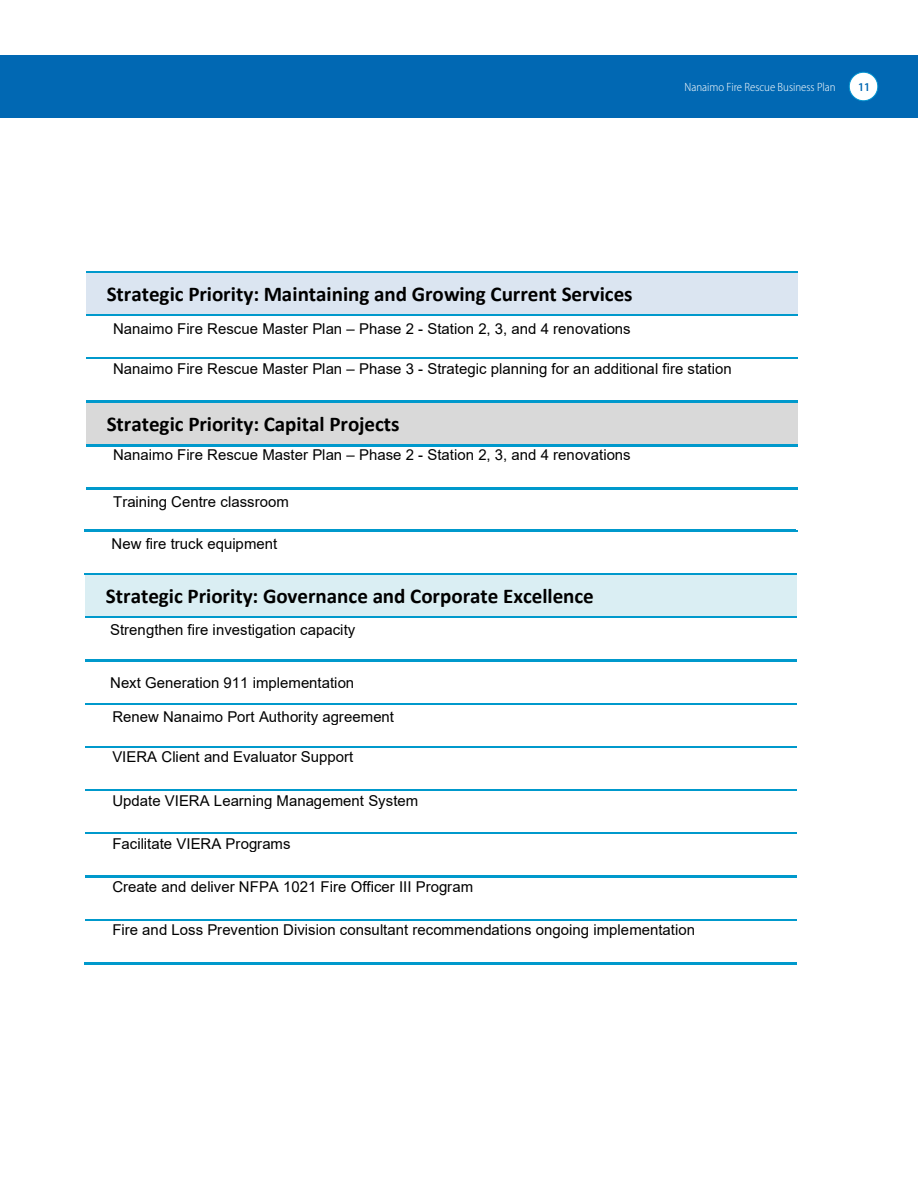
<style>
.page{position:relative;width:918px;height:1188px;background:#fff}
.page>*{position:absolute;margin:0;border:0;box-sizing:border-box;transform-origin:0 0}
.t1{font:700 21px "Calibri";color:#000}
.t2{font:15px "Arial";color:#000}
.t3{font:300 semi-condensed 12px "Myriad Pro";color:#fff}
.t4{font:600 semi-condensed 12px "Myriad Pro";color:#0168b3}
</style>
<div class="page">
<div style="left:0;top:55px;width:918px;height:62px;background:#0168b3"></div>
<div style="left:86px;top:274px;width:712px;height:40px;background:#dbe5f1"></div>
<hr style="left:86px;top:271px;width:712px;height:2px;background:#09c">
<hr style="left:86px;top:273px;width:712px;height:1px;background:#dbe5f1">
<hr style="left:86px;top:314px;width:712px;height:3px;background:#09c">
<hr style="left:86px;top:358px;width:712px;height:2px;background:#09c">
<div style="left:86px;top:403px;width:712px;height:41px;background:#d9d9d9"></div>
<hr style="left:86px;top:401px;width:712px;height:2px;background:#09c">
<hr style="left:86px;top:444px;width:712px;height:2px;background:#09c">
<hr style="left:86px;top:487px;width:712px;height:2px;background:#09c">
<hr style="left:85px;top:531px;width:713px;height:1px;background:#09c">
<hr style="left:85px;top:530px;width:711px;height:2px;background:#09c">
<div style="left:85px;top:576px;width:712px;height:41px;background:#daeef3"></div>
<hr style="left:85px;top:573px;width:712px;height:3px;background:#09c">
<div style="left:85px;top:619px;width:712px;height:41px;background:#09c"></div>
<div style="left:85px;top:620px;width:712px;height:18px;background:#fff"></div>
<div style="left:85px;top:638px;width:712px;height:21px;background:#fff"></div>
<hr style="left:85px;top:617px;width:712px;height:2px;background:#09c">
<hr style="left:85px;top:619px;width:712px;height:1px;background:#fff">
<hr style="left:85px;top:660px;width:712px;height:2px;background:#09c">
<hr style="left:85px;top:703px;width:712px;height:2px;background:#09c">
<hr style="left:85px;top:746px;width:712px;height:2px;background:#09c">
<hr style="left:85px;top:789px;width:712px;height:3px;background:#09c">
<hr style="left:85px;top:833px;width:712px;height:2px;background:#09c">
<hr style="left:85px;top:876px;width:712px;height:2px;background:#09c">
<hr style="left:85px;top:919px;width:712px;height:2px;background:#09c">
<hr style="left:84px;top:962px;width:713px;height:3px;background:#09c">
<div style="left:849px;top:72px;width:29px;height:29px;background:#fff;border-radius:50%"></div>
<div style="left:849px;top:72px;width:29px;height:29px;border:1px solid #0093d0;border-radius:50%"></div>
<p class="t3" style="left:684px;top:79px;width:153px">Nanaimo Fire Rescue Business Plan</p>
<p class="t4" style="left:858px;top:79px;width:13px">11</p>
<p class="t1" style="left:107px;top:279px;width:527px">Strategic Priority: Maintaining and Growing Current Services</p>
<p class="t2" style="left:113px;top:318px;width:519px">Nanaimo Fire Rescue Master Plan – Phase 2 - Station 2, 3, and 4 renovations</p>
<p class="t2" style="left:113px;top:358px;width:620px">Nanaimo Fire Rescue Master Plan – Phase 3 - Strategic planning for an additional fire station</p>
<p class="t1" style="left:107px;top:409px;width:294px">Strategic Priority: Capital Projects</p>
<p class="t2" style="left:113px;top:445px;width:519px">Nanaimo Fire Rescue Master Plan – Phase 2 - Station 2, 3, and 4 renovations</p>
<p class="t2" style="left:113px;top:491px;width:177px">Training Centre classroom</p>
<p class="t2" style="left:112px;top:534px;width:167px">New fire truck equipment</p>
<p class="t1" style="left:106px;top:582px;width:489px">Strategic Priority: Governance and Corporate Excellence</p>
<p class="t2" style="left:110px;top:619px;width:247px">Strengthen fire investigation capacity</p>
<p class="t2" style="left:110px;top:673px;width:246px">Next Generation 911 implementation</p>
<p class="t2" style="left:112px;top:707px;width:283px">Renew Nanaimo Port Authority agreement</p>
<p class="t2" style="left:112px;top:747px;width:242px">VIERA Client and Evaluator Support</p>
<p class="t2" style="left:112px;top:790px;width:307px">Update VIERA Learning Management System</p>
<p class="t2" style="left:112px;top:833px;width:180px">Facilitate VIERA Programs</p>
<p class="t2" style="left:112px;top:876px;width:362px">Create and deliver NFPA 1021 Fire Officer III Program</p>
<p class="t2" style="left:112px;top:920px;width:584px">Fire and Loss Prevention Division consultant recommendations ongoing implementation</p>
</div>
